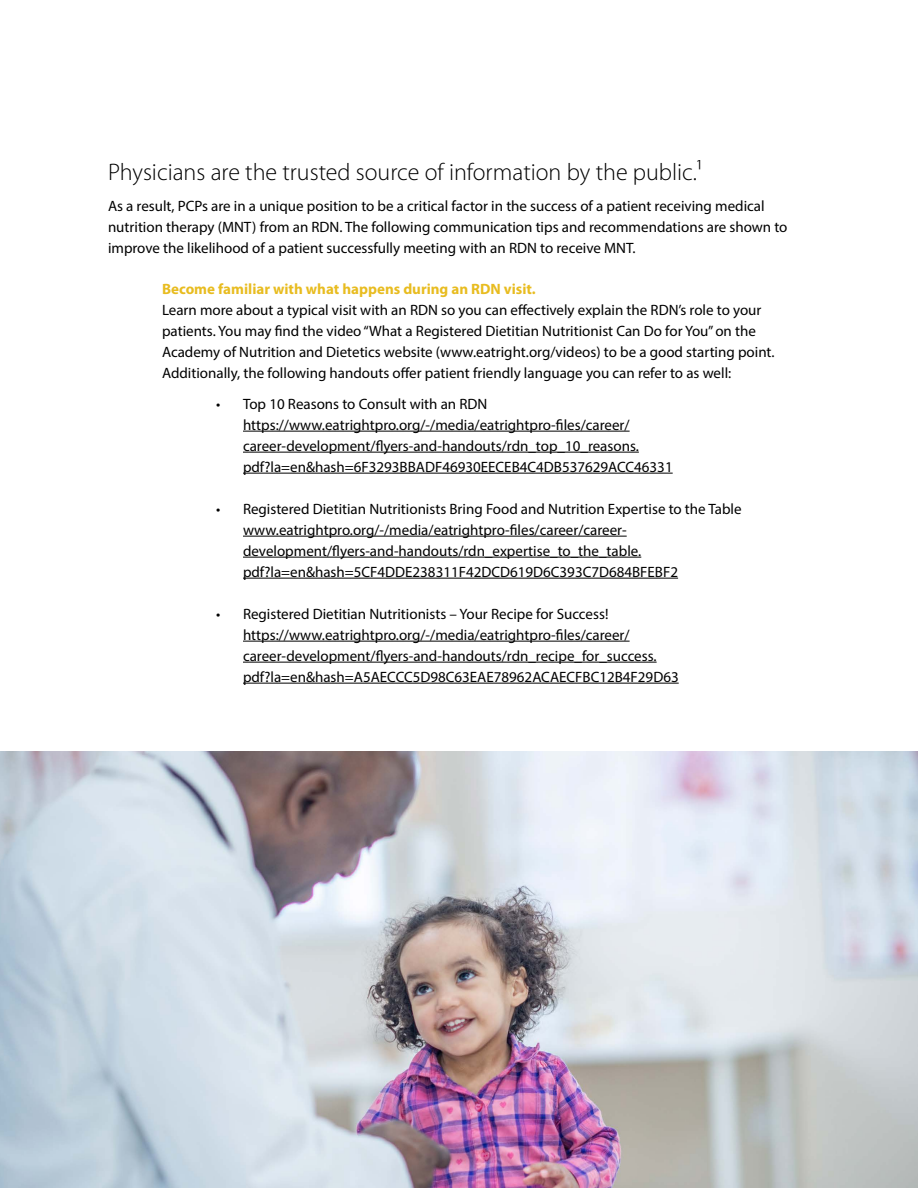
<style>
.page{position:relative;width:918px;height:1188px;background:#fff}
.page>*{position:absolute;margin:0;border:0;box-sizing:border-box;transform-origin:0 0}
.t1{font:300 24px "Myriad Pro";color:#000}
.t2{font:15px/21px "Myriad Pro";color:#000}
.t3{font:700 15px "Myriad Pro";color:#e8bc20}
</style>
<div class="page">
<hr style="left:243px;top:431px;width:387px;height:1px;background:#000">
<hr style="left:243px;top:452px;width:396px;height:1px;background:#000">
<hr style="left:243px;top:473px;width:430px;height:1px;background:#000">
<hr style="left:243px;top:536px;width:384px;height:1px;background:#000">
<hr style="left:243px;top:557px;width:398px;height:1px;background:#000">
<hr style="left:243px;top:578px;width:435px;height:1px;background:#000">
<hr style="left:243px;top:641px;width:387px;height:1px;background:#000">
<hr style="left:243px;top:662px;width:414px;height:1px;background:#000">
<hr style="left:243px;top:683px;width:436px;height:1px;background:#000">
<img style="left:0;top:752px;width:918px;height:436px">
<h1 class="t1" style="left:108px;top:159px;width:595px">Physicians are the trusted source of information by the public.1</h1>
<p class="t2" style="left:108px;top:195px;width:681px">As a result, PCPs are in a unique position to be a critical factor in the success of a patient receiving medical nutrition therapy (MNT) from an RDN. The following communication tips and recommendations are shown to improve the likelihood of a patient successfully meeting with an RDN to receive MNT.</p>
<p class="t3" style="left:162px;top:279px;width:375px">Become familiar with what happens during an RDN visit.</p>
<p class="t2" style="left:162px;top:299px;width:613px">Learn more about a typical visit with an RDN so you can effectively explain the RDN’s role to your patients. You may find the video “What a Registered Dietitian Nutritionist Can Do for You” on the Academy of Nutrition and Dietetics website (www.eatright.org/videos) to be a good starting point.<br>Additionally, the following handouts offer patient friendly language you can refer to as well:</p>
<p class="t2" style="left:243px;top:393px;width:431px;text-indent:-27px">• Top 10 Reasons to Consult with an RDN https://www.eatrightpro.org/-/media/eatrightpro-files/career/ career-development/flyers-and-handouts/rdn_top_10_reasons. pdf?la=en&amp;hash=6F3293BBADF46930EECEB4C4DB537629ACC46331</p>
<p class="t2" style="left:243px;top:498px;width:500px;text-indent:-27px">• Registered Dietitian Nutritionists Bring Food and Nutrition Expertise to the Table www.eatrightpro.org/-/media/eatrightpro-files/career/career&shy;development/flyers-and-handouts/rdn_expertise_to_the_table. pdf?la=en&amp;hash=5CF4DDE238311F42DCD619D6C393C7D684BFEBF2</p>
<p class="t2" style="left:243px;top:603px;width:437px;text-indent:-27px">• Registered Dietitian Nutritionists – Your Recipe for Success! https://www.eatrightpro.org/-/media/eatrightpro-files/career/ career-development/flyers-and-handouts/rdn_recipe_for_success. pdf?la=en&amp;hash=A5AECCC5D98C63EAE78962ACAECFBC12B4F29D63</p>
</div>
